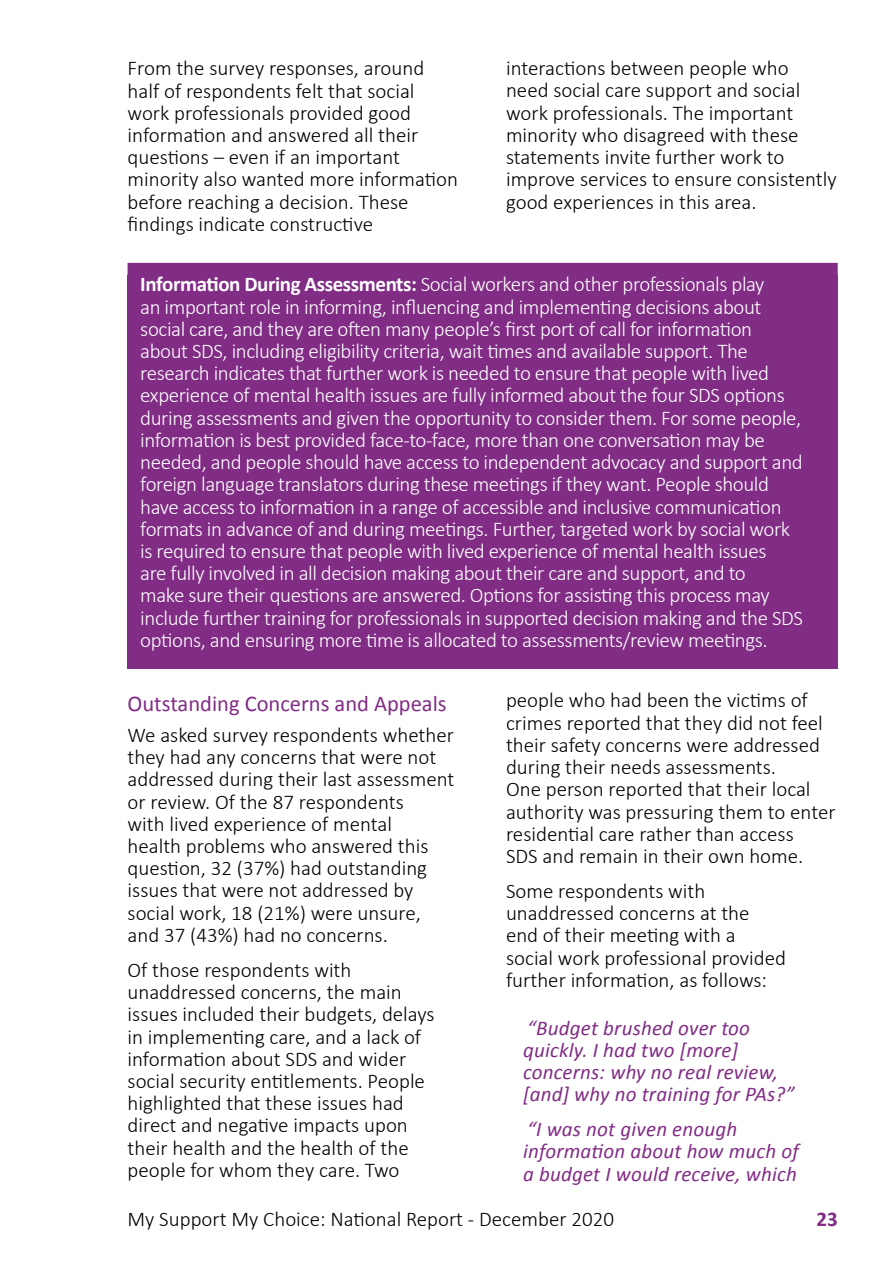
<style>
.page{position:relative;width:893px;height:1263px;background:#fff}
.page>*{position:absolute;margin:0;border:0;box-sizing:border-box;transform-origin:0 0}
.t1{font:22.5px "Calibri";color:#812c85}
.t2{font:300 21px/22.2px "Calibri";color:#000}
.t3{font:300 21px/22.2px "Calibri";letter-spacing:-.02em;color:#fff}
.t4{font:italic 21px/22.2px "Calibri";letter-spacing:.01em;color:#812c85}
.t5{font:700 21px "Calibri";color:#812c85}
.s1{font-weight:700}
</style>
<div class="page">
<div style="left:128px;top:276px;width:710px;height:393px;background:#812c85"></div>
<div style="left:128px;top:263px;width:710px;height:28px;background:#812c85"></div>
<p class="t2" style="left:128px;top:56px;width:332px">From the survey responses, around half of respondents felt that social work professionals provided good information and answered all their questions – even if an important minority also wanted more information before reaching a decision. These findings indicate constructive</p>
<p class="t2" style="left:506px;top:56px;width:332px">interactions between people who<br>need social care support and social work professionals. The important minority who disagreed with these statements invite further work to improve services to ensure consistently good experiences in this area.</p>
<p class="t3" style="left:140px;top:272px;width:664px"><span class="s1">Information During Assessments:</span> Social workers and other professionals play<br>an important role in informing, influencing and implementing decisions about social care, and they are often many people’s first port of call for information about SDS, including eligibility criteria, wait times and available support. The research indicates that further work is needed to ensure that people with lived experience of mental health issues are fully informed about the four SDS options during assessments and given the opportunity to consider them. For some people, information is best provided face-to-face, more than one conversation may be needed, and people should have access to independent advocacy and support and foreign language translators during these meetings if they want. People should have access to information in a range of accessible and inclusive communication formats in advance of and during meetings. Further, targeted work by social work is required to ensure that people with lived experience of mental health issues<br>are fully involved in all decision making about their care and support, and to<br>make sure their questions are answered. Options for assisting this process may include further training for professionals in supported decision making and the SDS options, and ensuring more time is allocated to assessments/review meetings.</p>
<p class="t1" style="left:128px;top:689px;width:321px">Outstanding Concerns and Appeals</p>
<p class="t2" style="left:128px;top:723px;width:328px">We asked survey respondents whether they had any concerns that were not addressed during their last assessment or review. Of the 87 respondents<br>with lived experience of mental<br>health problems who answered this question, 32 (37%) had outstanding issues that were not addressed by social work, 18 (21%) were unsure, and 37 (43%) had no concerns.</p>
<p class="t2" style="left:128px;top:958px;width:308px">Of those respondents with unaddressed concerns, the main issues included their budgets, delays in implementing care, and a lack of information about SDS and wider social security entitlements. People highlighted that these issues had direct and negative impacts upon their health and the health of the people for whom they care. Two</p>
<p class="t2" style="left:506px;top:688px;width:331px">people who had been the victims of crimes reported that they did not feel their safety concerns were addressed during their needs assessments.<br>One person reported that their local authority was pressuring them to enter residential care rather than access<br>SDS and remain in their own home.</p>
<p class="t2" style="left:506px;top:879px;width:282px">Some respondents with unaddressed concerns at the end of their meeting with a social work professional provided further information, as follows:</p>
<p class="t4" style="left:523px;top:1016px;width:273px">“Budget brushed over too quickly. I had two [more] concerns: why no real review, [and] why no training for PAs?”</p>
<p class="t4" style="left:523px;top:1117px;width:277px">“I was not given enough information about how much of a budget I would receive, which</p>
<p class="t2" style="left:128px;top:1207px;width:488px">My Support My Choice: National Report - December 2020</p>
<p class="t5" style="left:816px;top:1206px;width:23px">23</p>
</div>
